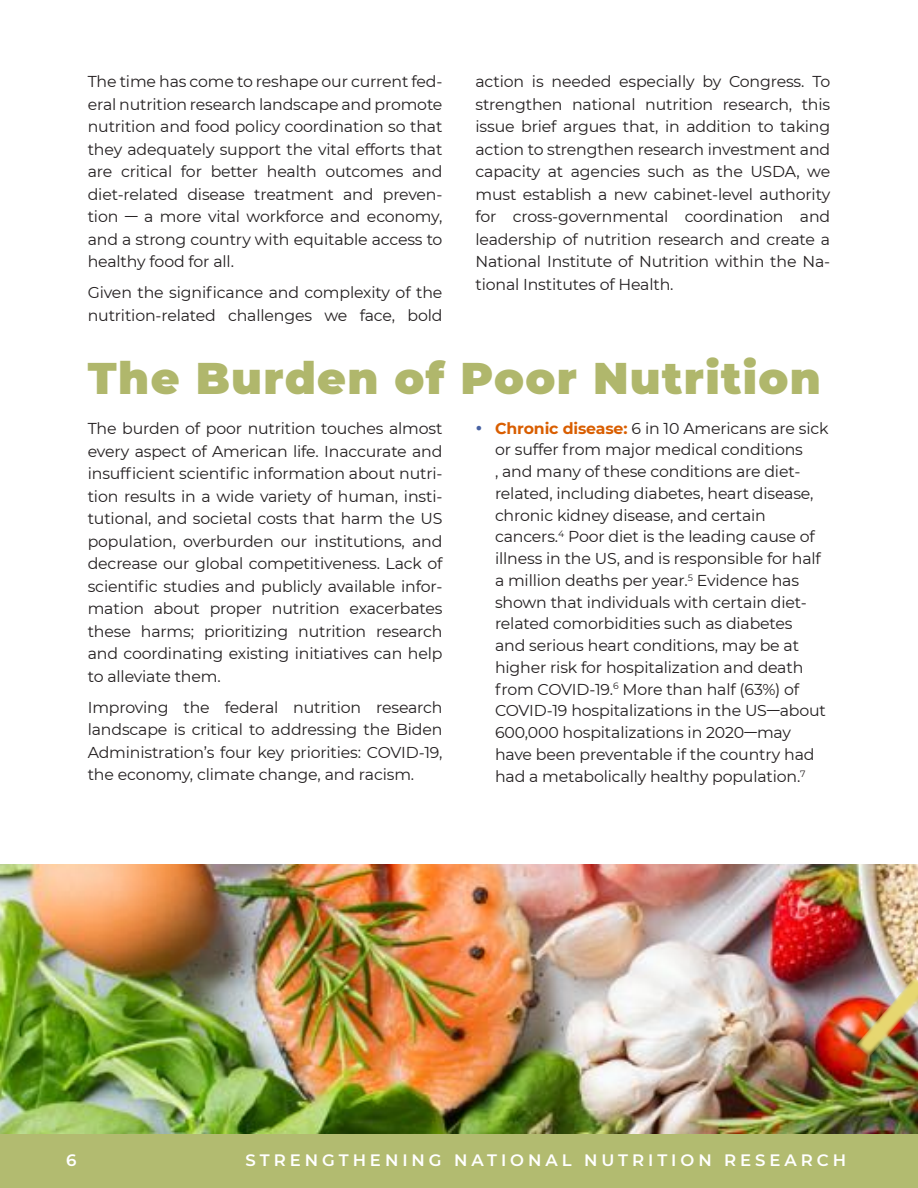
<style>
.page{position:relative;width:918px;height:1188px;background:#fff}
.page>*{position:absolute;margin:0;border:0;box-sizing:border-box;transform-origin:0 0}
.t1{font:900 44.25px "Montserrat";letter-spacing:.03em;color:#b0b76c}
.t2{font:600 16.5px "Montserrat";letter-spacing:.24em;color:#fff}
.t3{font:15.75px/22.5px "Montserrat";letter-spacing:-.01em;color:#231f20;text-align:justify}
.s1{font-family:"Bebas Neue"}
.s2{font-weight:600;font-size:21px;color:#4862a3}
.s3{font-weight:700;color:#d95e01}
</style>
<div class="page">
<div style="left:0;top:1134px;width:918px;height:54px;background:#b2bb70"></div>
<img style="left:0;top:864px;width:918px;height:270px">
<img style="left:855px;top:977px;width:63px;height:81px">
<p class="t3" style="left:88px;top:71px;width:356px">The time has come to reshape our current fed&shy;eral nutrition research landscape and promote nutrition and food policy coordination so that they adequately support the vital efforts that are critical for better health outcomes and diet-related disease treatment and preven&shy;tion <span class="s1">—</span> a more vital workforce and economy, and a strong country with equitable access to healthy food for all.</p>
<p class="t3" style="left:88px;top:282px;width:356px">Given the significance and complexity of the nutrition-related challenges we face, bold</p>
<p class="t3" style="left:476px;top:71px;width:356px">action is needed especially by Congress. To strengthen national nutrition research, this issue brief argues that, in addition to taking action to strengthen research investment and capacity at agencies such as the USDA, we must establish a new cabinet-level authority for cross-governmental coordination and leadership of nutrition research and create a National Institute of Nutrition within the Na&shy;tional Institutes of Health.</p>
<h1 class="t1" style="left:88px;top:351px;width:735px">The Burden of Poor Nutrition</h1>
<p class="t3" style="left:88px;top:418px;width:356px">The burden of poor nutrition touches almost every aspect of American life. Inaccurate and insufficient scientific information about nutri&shy;tion results in a wide variety of human, insti&shy;tutional, and societal costs that harm the US population, overburden our institutions, and decrease our global competitiveness. Lack of scientific studies and publicly available infor&shy;mation about proper nutrition exacerbates these harms; prioritizing nutrition research and coordinating existing initiatives can help to alleviate them.</p>
<p class="t3" style="left:88px;top:696px;width:356px">Improving the federal nutrition research landscape is critical to addressing the Biden Administration’s four key priorities: COVID-19, the economy, climate change, and racism.</p>
<p class="t3" style="left:495px;top:417px;width:335px;line-height:21.8px;text-align:left;text-indent:-20px"><span class="s2">•</span> <span class="s3">Chronic disease:</span> 6 in 10 Americans are sick or suffer from major medical conditions<br>, and many of these conditions are diet&shy;related, including diabetes, heart disease, chronic kidney disease, and certain cancers.<sup>4</sup> Poor diet is the leading cause of illness in the US, and is responsible for half a million deaths per year.<sup>5</sup> Evidence has shown that individuals with certain diet&shy;related comorbidities such as diabetes<br>and serious heart conditions, may be at higher risk for hospitalization and death from COVID-19.<sup>6</sup> More than half (63%) of COVID-19 hospitalizations in the US<span class="s1">—</span>about 600,000 hospitalizations in 2020<span class="s1">—</span>may have been preventable if the country had had a metabolically healthy population.<sup>7</sup></p>
<p class="t2" style="left:66px;top:1150px;width:12px">6</p>
<p class="t2" style="left:246px;top:1150px;width:602px">STRENGTHENING NATIONAL NUTRITION RESEARCH</p>
</div>
